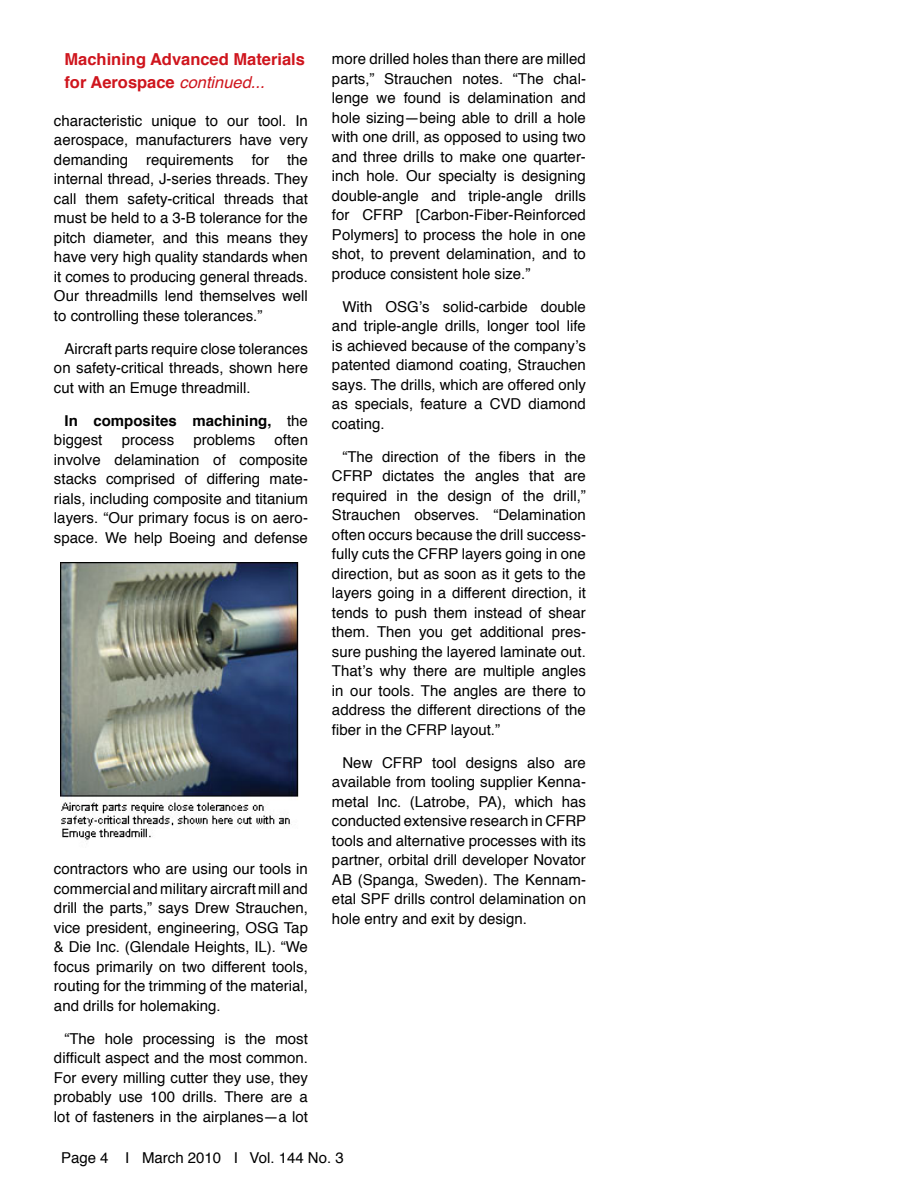
<style>
.page{position:relative;width:918px;height:1188px;background:#fff}
.page>*{position:absolute;margin:0;border:0;box-sizing:border-box;transform-origin:0 0}
.t1{font:700 16.5px "Helvetica";color:#cf151d}
.t2{font:15px/19.5px "Helvetica";color:#000;text-align:justify}
.t3{font:700 15px/19.5px "Helvetica";color:#000}
.s1{font-weight:400;font-style:italic}
.s2{font-weight:400}
</style>
<div class="page">
<img style="left:61px;top:563px;width:238px;height:278px">
<p class="t1" style="left:64px;top:46px;width:242px">Machining Advanced Materials</p>
<p class="t1" style="left:64px;top:69px;width:202px">for Aerospace <span class="s1">continued...</span></p>
<p class="t2" style="left:54px;top:111px;width:255px">characteristic unique to our tool. In aerospace, manufacturers have very demanding requirements for the internal thread, J-series threads. They call them safety-critical threads that must be held to a 3-B tolerance for the pitch diameter, and this means they have very high quality standards when it comes to producing general threads.<br>Our threadmills lend themselves well to controlling these tolerances.”</p>
<p class="t2" style="left:54px;top:339px;width:256px;text-indent:10px">Aircraft parts require close tolerances on safety-critical threads, shown here cut with an Emuge threadmill.</p>
<p class="t3" style="left:54px;top:411px;width:256px;text-indent:10px">In composites machining, <span class="s2">the biggest</span></p>
<p class="t2" style="left:54px;top:431px;width:256px;text-indent:221px">often involve delamination of composite stacks comprised of differing mate&shy;rials, including composite and titanium layers. “Our primary focus is on aero&shy;space. We help Boeing and defense</p>
<p class="t2" style="left:122px;top:431px;width:54px">process</p>
<p class="t2" style="left:194px;top:431px;width:63px">problems</p>
<p class="t2" style="left:54px;top:860px;width:256px">contractors who are using our tools in commercial and military aircraft mill and drill the parts,” says Drew Strauchen, vice president, engineering, OSG Tap &amp; Die Inc. (Glendale Heights, IL). “We focus primarily on two different tools, routing for the trimming of the material, and drills for holemaking.</p>
<p class="t2" style="left:54px;top:1029px;width:256px;text-indent:10px">“The hole processing is the most difficult aspect and the most common.<br>For every milling cutter they use, they probably use 100 drills. There are a lot of fasteners in the airplanes—a lot</p>
<p class="t2" style="left:332px;top:50px;width:256px">more drilled holes than there are milled parts,” Strauchen notes. “The chal&shy;lenge we found is delamination and hole sizing—being able to drill a hole with one drill, as opposed to using two and three drills to make one quarter&shy;inch hole. Our specialty is designing double-angle and triple-angle drills for CFRP [Carbon-Fiber-Reinforced Polymers] to process the hole in one shot, to prevent delamination, and to produce consistent hole size.”</p>
<p class="t2" style="left:332px;top:297px;width:255px;text-indent:10px">With OSG’s solid-carbide double and triple-angle drills, longer tool life is achieved because of the company’s patented diamond coating, Strauchen says. The drills, which are offered only as specials, feature a CVD diamond coating.</p>
<p class="t2" style="left:332px;top:447px;width:256px;text-indent:10px">“The direction of the fibers in the CFRP dictates the angles that are required in the design of the drill,” Strauchen observes. “Delamination often occurs because the drill success&shy;fully cuts the CFRP layers going in one direction, but as soon as it gets to the layers going in a different direction, it tends to push them instead of shear them. Then you get additional pres&shy;sure pushing the layered laminate out.<br>That’s why there are multiple angles in our tools. The angles are there to address the different directions of the fiber in the CFRP layout.”</p>
<p class="t2" style="left:332px;top:753px;width:256px;text-indent:10px">New CFRP tool designs also are available from tooling supplier Kenna&shy;metal Inc. (Latrobe, PA), which has conducted extensive research in CFRP tools and alternative processes with its partner, orbital drill developer Novator AB (Spanga, Sweden). The Kennam&shy;etal SPF drills control delamination on hole entry and exit by design.</p>
<p class="t2" style="left:61px;top:1149px;width:178px">Page 4 I March 2010 I</p>
<p class="t2" style="left:250px;top:1149px;width:96px">Vol. 144 No. 3</p>
</div>
